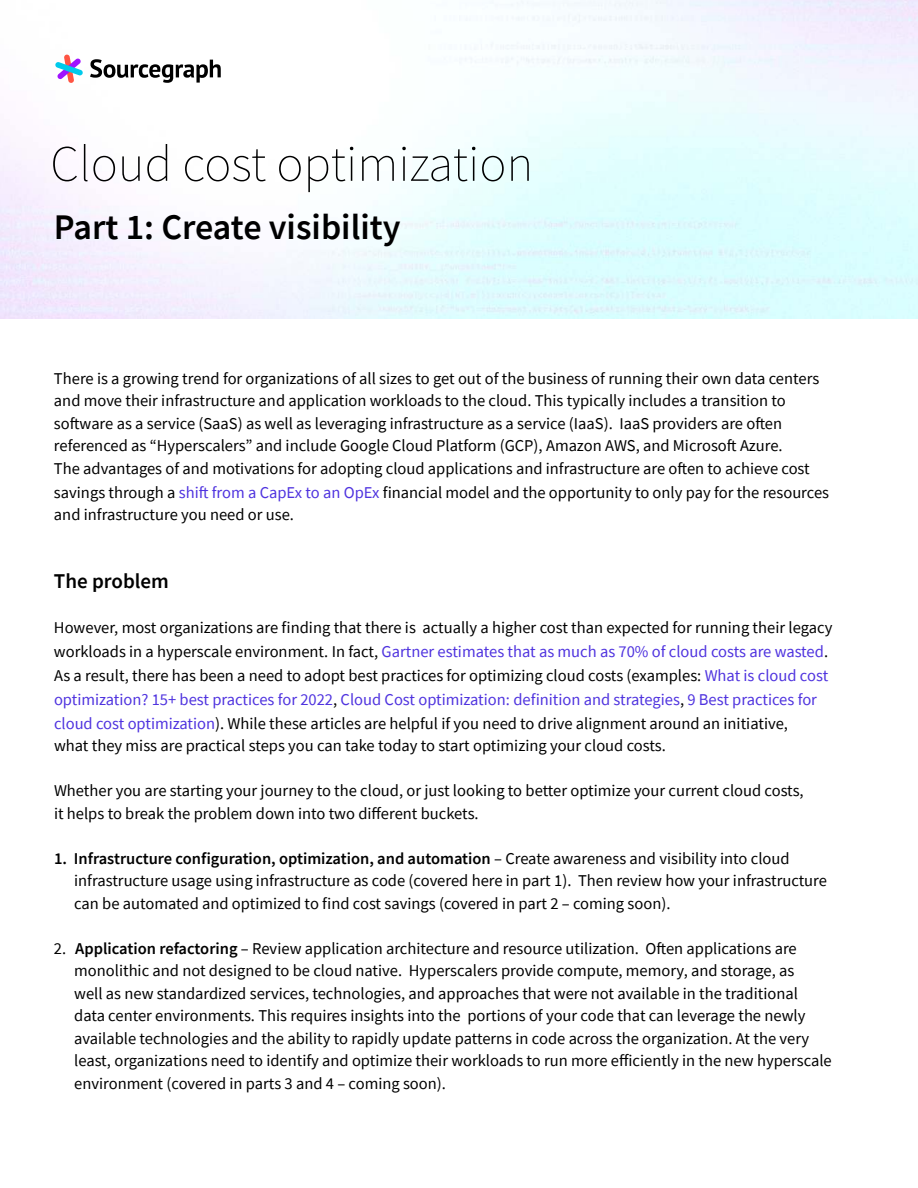
<style>
.page{position:relative;width:918px;height:1188px;background:#fff}
.page>*{position:absolute;margin:0;border:0;box-sizing:border-box;transform-origin:0 0}
.t1{font:200 51px "Source Sans Pro";color:#000}
.t2{font:600 36px "Source Sans Pro";color:#000}
.t3{font:600 21px "Source Sans Pro";color:#000}
.t4{font:16.5px/22.5px "Source Sans Pro";color:#000}
.s1{color:#4f33df}
.s2{font-weight:600}
</style>
<div class="page">
<svg style="left:55px;top:54px;width:28px;height:29px"></svg>
<svg style="left:90px;top:59px;width:131px;height:24px"></svg>
<h1 class="t1" style="left:50px;top:144px;width:484px">Cloud cost optimization</h1>
<h2 class="t2" style="left:54px;top:203px;width:348px">Part 1: Create visibility</h2>
<p class="t4" style="left:54px;top:369px;width:767px">There is a growing trend for organizations of all sizes to get out of the business of running their own data centers and move their infrastructure and application workloads to the cloud. This typically includes a transition to<br>so昀琀ware as a service (SaaS) as well as leveraging infrastructure as a service (IaaS). IaaS providers are o昀琀en referenced as “Hyperscalers” and include Google Cloud Platform (GCP), Amazon AWS, and Microso昀琀 Azure.<br>The advantages of and motivations for adopting cloud applications and infrastructure are o昀琀en to achieve cost</p>
<p class="t4" style="left:54px;top:483px;width:777px">savings through a <span class="s1">shi昀琀 from a CapEx to an OpEx</span> 昀椀nancial model and the opportunity to only pay for the resources and infrastructure you need or use.</p>
<p class="t3" style="left:54px;top:573px;width:116px">The problem</p>
<p class="t4" style="left:54px;top:615px;width:780px;line-height:24px">However, most organizations are 昀椀nding that there is actually a higher cost than expected for running their legacy workloads in a hyperscale environment. In fact, <span class="s1">Gartner estimates that as much as 70% of cloud costs are wasted</span>.<br>As a result, there has been a need to adopt best practices for optimizing cloud costs (examples: <span class="s1">What is cloud cost optimization? 15+ best practices for 2022</span>, <span class="s1">Cloud Cost optimization: de昀椀nition and strategies</span>, <span class="s1">9 Best practices for cloud cost optimization</span>). While these articles are helpful if you need to drive alignment around an initiative,</p>
<p class="t4" style="left:54px;top:736px;width:613px">what they miss are practical steps you can take today to start optimizing your cloud costs.</p>
<p class="t4" style="left:54px;top:780px;width:751px">Whether you are starting your journey to the cloud, or just looking to better optimize your current cloud costs, it helps to break the problem down into two di昀昀erent buckets.</p>
<p class="t4" style="left:74px;top:849px;width:754px;text-indent:-20px"><span class="s2">1. Infrastructure con昀椀guration, optimization, and automation</span> – Create awareness and visibility into cloud infrastructure usage using infrastructure as code (covered here in part 1). Then review how your infrastructure can be automated and optimized to 昀椀nd cost savings (covered in part 2 – coming soon).</p>
<p class="t4" style="left:74px;top:939px;width:759px;text-indent:-20px">2. <span class="s2">Application refactoring</span> – Review application architecture and resource utilization. O昀琀en applications are monolithic and not designed to be cloud native. Hyperscalers provide compute, memory, and storage, as<br>well as new standardized services, technologies, and approaches that were not available in the traditional data center environments. This requires insights into the portions of your code that can leverage the newly available technologies and the ability to rapidly update patterns in code across the organization. At the very least, organizations need to identify and optimize their workloads to run more e昀昀iciently in the new hyperscale environment (covered in parts 3 and 4 – coming soon).</p>
</div>
